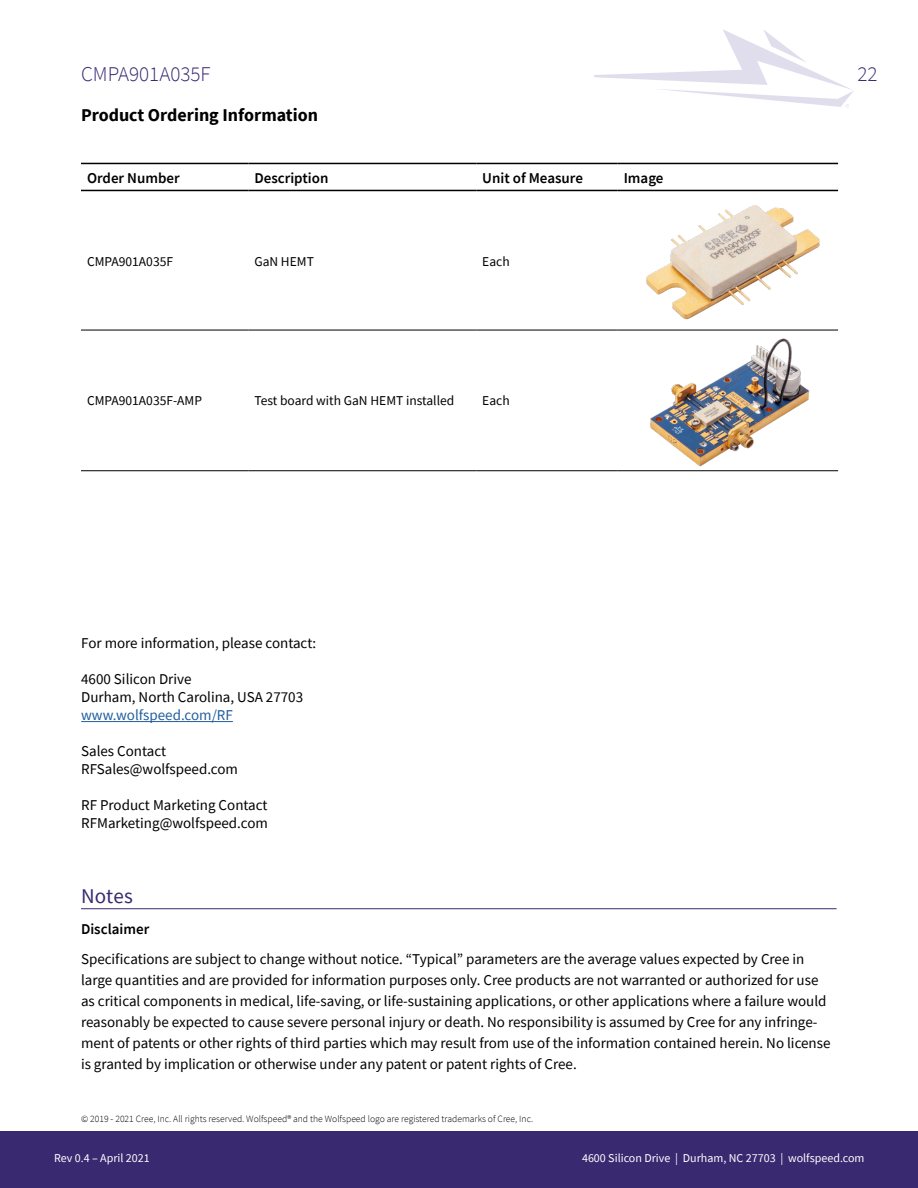
<style>
.page{position:relative;width:918px;height:1188px;background:#fff}
.page>*{position:absolute;margin:0;border:0;box-sizing:border-box;transform-origin:0 0}
.t1{font:300 21px "Source Sans Pro";color:#382970}
.Sub_hybrid{font:21px "Source Sans Pro";letter-spacing:.01em;color:#382970}
.Section{font:700 18px "Source Sans Pro";color:#000}
.Bullets{font:15px/21px "Source Sans Pro";color:#000}
.t2{font:600 15px "Source Sans Pro";color:#000}
.t3{font:15px "Source Sans Pro";color:#215e9e}
.t4{font:13.5px "Source Sans Pro";color:#000}
.t5{font:12px "Source Sans Pro";color:#fff}
.t6{font:300 9.6px "Source Sans Pro";color:#000}
</style>
<div class="page">
<svg style="left:594px;top:29px;width:259px;height:78px"></svg>
<div style="left:0;top:1131px;width:918px;height:57px;background:#382970"></div>
<hr style="left:81px;top:330px;width:167px;height:1px;background:#000">
<hr style="left:248px;top:330px;width:228px;height:1px;background:#000">
<hr style="left:476px;top:330px;width:142px;height:1px;background:#000">
<hr style="left:618px;top:330px;width:220px;height:1px;background:#000">
<hr style="left:81px;top:470px;width:167px;height:1px;background:#000">
<hr style="left:248px;top:470px;width:228px;height:1px;background:#000">
<hr style="left:476px;top:470px;width:142px;height:1px;background:#000">
<hr style="left:618px;top:470px;width:220px;height:1px;background:#000">
<hr style="left:81px;top:163px;width:167px;height:1px;background:#000">
<hr style="left:248px;top:163px;width:228px;height:1px;background:#000">
<hr style="left:476px;top:163px;width:142px;height:1px;background:#000">
<hr style="left:618px;top:163px;width:220px;height:1px;background:#000">
<hr style="left:81px;top:190px;width:167px;height:1px;background:#000">
<hr style="left:248px;top:190px;width:228px;height:1px;background:#000">
<hr style="left:476px;top:190px;width:142px;height:1px;background:#000">
<hr style="left:618px;top:190px;width:220px;height:1px;background:#000">
<img style="left:646px;top:205px;width:174px;height:115px">
<img style="left:650px;top:338px;width:160px;height:129px">
<hr style="left:81px;top:908px;width:756px;height:1px;background:#382970">
<hr style="left:81px;top:721px;width:152px;height:1px;background:#215e9e">
<h1 class="t1" style="left:81px;top:61px;width:131px">CMPA901A035F</h1>
<h1 class="t1" style="left:857px;top:61px;width:22px">22</h1>
<p class="Section" style="left:81px;top:103px;width:239px">Product Ordering Information</p>
<p class="t2" style="left:87px;top:168px;width:94px">Order Number</p>
<p class="t2" style="left:254px;top:168px;width:76px">Description</p>
<p class="t2" style="left:482px;top:168px;width:102px">Unit of Measure</p>
<p class="t2" style="left:624px;top:168px;width:41px">Image</p>
<p class="t4" style="left:87px;top:252px;width:88px">CMPA901A035F</p>
<p class="t4" style="left:254px;top:252px;width:61px">GaN HEMT</p>
<p class="t4" style="left:482px;top:252px;width:29px">Each</p>
<p class="t4" style="left:87px;top:392px;width:117px">CMPA901A035F-AMP</p>
<p class="t4" style="left:254px;top:392px;width:201px">Test board with GaN HEMT installed</p>
<p class="t4" style="left:482px;top:392px;width:29px">Each</p>
<p class="Bullets" style="left:81px;top:633px;width:237px">For more information, please contact:</p>
<p class="Bullets" style="left:81px;top:669px;width:112px">4600 Silicon Drive</p>
<p class="Bullets" style="left:81px;top:687px;width:224px">Durham, North Carolina, USA 27703</p>
<p class="t3" style="left:81px;top:706px;width:153px">www.wolfspeed.com/RF</p>
<p class="Bullets" style="left:81px;top:742px;width:158px;line-height:18px">Sales Contact<br>RFSales@wolfspeed.com</p>
<p class="Bullets" style="left:81px;top:795px;width:188px">RF Product Marketing Contact</p>
<p class="Bullets" style="left:81px;top:813px;width:188px">RFMarketing@wolfspeed.com</p>
<p class="Sub_hybrid" style="left:81px;top:883px;width:53px">Notes</p>
<p class="t2" style="left:81px;top:919px;width:70px">Disclaimer</p>
<p class="Bullets" style="left:81px;top:948px;width:751px">Specifications are subject to change without notice. “Typical” parameters are the average values expected by Cree in large quantities and are provided for information purposes only. Cree products are not warranted or authorized for use as critical components in medical, life-saving, or life-sustaining applications, or other applications where a failure would reasonably be expected to cause severe personal injury or death. No responsibility is assumed by Cree for any infringe&shy;ment of patents or other rights of third parties which may result from use of the information contained herein. No license is granted by implication or otherwise under any patent or patent rights of Cree.</p>
<p class="t6" style="left:81px;top:1113px;width:454px">© 2019 - 2021 Cree, Inc. All rights reserved. Wolfspeed® and the Wolfspeed logo are registered trademarks of Cree, Inc.</p>
<p class="t5" style="left:54px;top:1150px;width:97px">Rev 0.4 – April 2021</p>
<p class="t5" style="left:582px;top:1150px;width:284px">4600 Silicon Drive | Durham, NC 27703 | wolfspeed.com</p>
</div>
